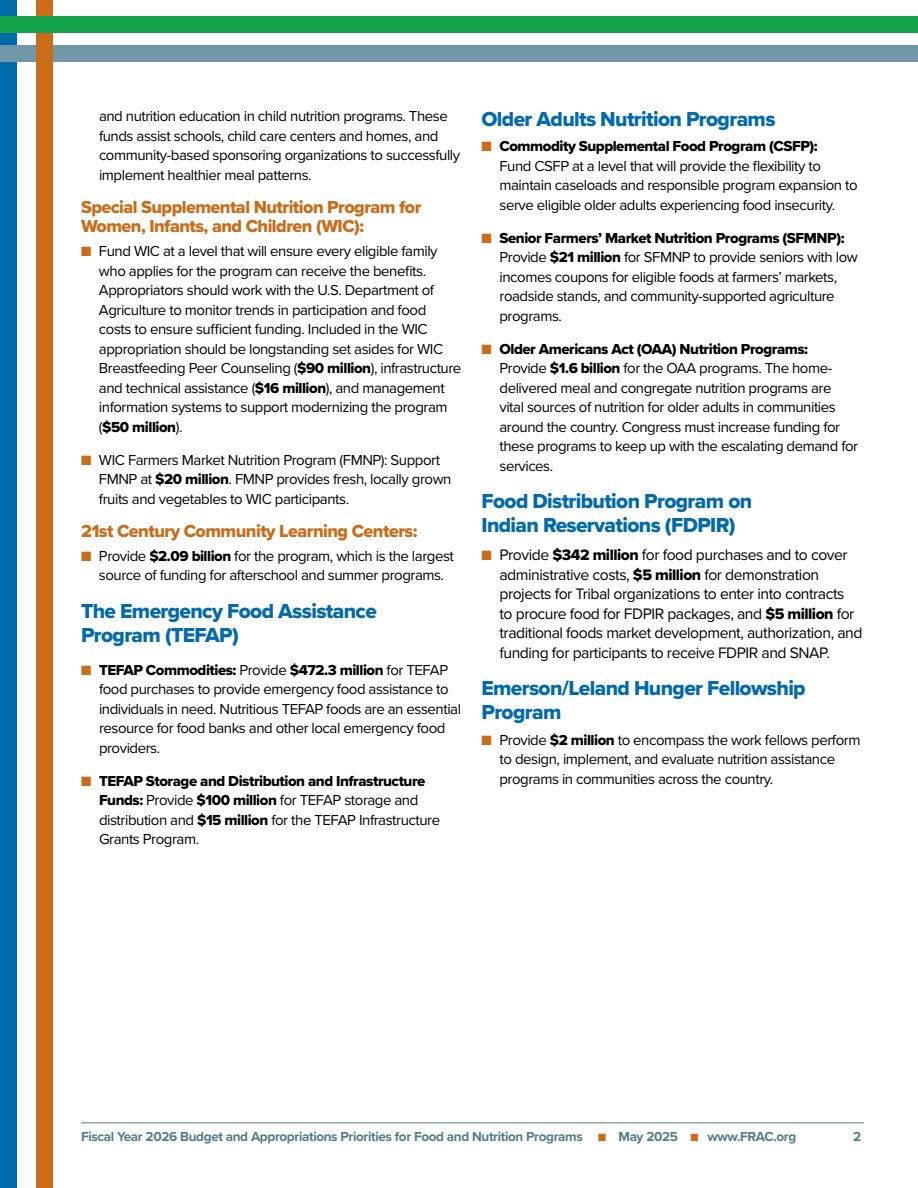
<style>
.page{position:relative;width:918px;height:1188px;background:#fff}
.page>*{position:absolute;margin:0;border:0;box-sizing:border-box;transform-origin:0 0}
.t1{font:21px/24px "Proxima Nova Extrabld";letter-spacing:-.03em;color:#006aad}
.t2{font:18px/19.5px "Proxima Nova Extrabld";letter-spacing:-.03em;color:#ca6c18}
.t3{font:15.75px/19.5px "Proxima Nova";letter-spacing:-.03em;color:#000}
.t4{font:15px/19.5px "Proxima Nova";letter-spacing:-.03em;color:#000}
.t5{font:15px "Proxima Nova Extrabld";letter-spacing:-.03em;color:#000}
.t6{font:700 13.5px "Proxima Nova";letter-spacing:-.025em;color:#527c85}
.s1{color:#ca6c18}
.s2{font-family:"Proxima Nova Extrabld"}
.s3{font-family:"Proxima Nova"}
</style>
<div class="page">
<div style="left:0;top:0;width:17px;height:1188px;background:#006aad"></div>
<div style="left:0;top:46px;width:918px;height:16px;background:#7297a9"></div>
<div style="left:36px;top:0;width:16px;height:1188px;background:#ca6c18"></div>
<div style="left:0;top:17px;width:918px;height:16px;background:#14a24a"></div>
<hr style="left:81px;top:1122px;width:783px;height:1px;background:#527c85">
<p class="t4" style="left:99px;top:106px;width:363px">and nutrition education in child nutrition programs. These funds assist schools, child care centers and homes, and community-based sponsoring organizations to successfully implement healthier meal patterns.</p>
<p class="t2" style="left:81px;top:197px;width:342px">Special Supplemental Nutrition Program for<br>Women, Infants, and Children (WIC):</p>
<p class="t4" style="left:99px;top:241px;width:364px;text-indent:-18px"><span class="s1">■</span> Fund WIC at a level that will ensure every eligible family who applies for the program can receive the benefits.<br>Appropriators should work with the U.S. Department of Agriculture to monitor trends in participation and food costs to ensure sufficient funding. Included in the WIC appropriation should be longstanding set asides for WIC Breastfeeding Peer Counseling (<span class="s2">$90 million</span>), infrastructure and technical assistance (<span class="s2">$16 million</span>), and management information systems to support modernizing the program</p>
<p class="t5" style="left:99px;top:415px;width:85px"><span class="s3">(</span>$50 million<span class="s3">).</span></p>
<p class="t4" style="left:99px;top:449px;width:354px;text-indent:-18px"><span class="s1">■</span> WIC Farmers Market Nutrition Program (FMNP): Support<br>FMNP at <span class="s2">$20 million</span>. FMNP provides fresh, locally grown fruits and vegetables to WIC participants.</p>
<p class="t2" style="left:81px;top:521px;width:338px">21st Century Community Learning Centers:</p>
<p class="t4" style="left:81px;top:545px;width:374px;text-align:center"><span class="s1">■</span> Provide <span class="s2">$2.09 billion</span> for the program, which is the largest source of funding for afterschool and summer programs.</p>
<h1 class="t1" style="left:81px;top:598px;width:297px">The Emergency Food Assistance<br>Program (TEFAP)</h1>
<p class="t5" style="left:81px;top:658px;width:369px"><span class="s1">■</span> TEFAP Commodities: <span class="s3">Provide</span> $472.3 million <span class="s3">for TEFAP</span></p>
<p class="t4" style="left:99px;top:679px;width:364px">food purchases to provide emergency food assistance to individuals in need. Nutritious TEFAP foods are an essential resource for food banks and other local emergency food providers.</p>
<p class="t5" style="left:81px;top:769px;width:346px"><span class="s1">■</span> TEFAP Storage and Distribution and Infrastructure</p>
<p class="t4" style="left:99px;top:790px;width:343px"><span class="s2">Funds:</span> Provide <span class="s2">$100 million</span> for TEFAP storage and distribution and <span class="s2">$15 million</span> for the TEFAP Infrastructure<br>Grants Program.</p>
<h1 class="t1" style="left:482px;top:106px;width:296px">Older Adults Nutrition Programs</h1>
<p class="t5" style="left:482px;top:135px;width:338px"><span class="s1">■</span> Commodity Supplemental Food Program (CSFP):</p>
<p class="t4" style="left:500px;top:155px;width:360px">Fund CSFP at a level that will provide the flexibility to maintain caseloads and responsible program expansion to serve eligible older adults experiencing food insecurity.</p>
<p class="t5" style="left:482px;top:227px;width:365px"><span class="s1">■</span> Senior Farmers’ Market Nutrition Programs (SFMNP):</p>
<p class="t4" style="left:500px;top:247px;width:360px">Provide <span class="s2">$21 million</span> for SFMNP to provide seniors with low incomes coupons for eligible foods at farmers’ markets, roadside stands, and community-supported agriculture programs.</p>
<p class="t5" style="left:482px;top:338px;width:328px"><span class="s1">■</span> Older Americans Act (OAA) Nutrition Programs:</p>
<p class="t4" style="left:500px;top:358px;width:360px">Provide <span class="s2">$1.6 billion</span> for the OAA programs. The home&shy;delivered meal and congregate nutrition programs are vital sources of nutrition for older adults in communities around the country. Congress must increase funding for these programs to keep up with the escalating demand for services.</p>
<h1 class="t1" style="left:482px;top:488px;width:272px">Food Distribution Program on<br>Indian Reservations (FDPIR)</h1>
<p class="t3" style="left:500px;top:545px;width:365px;text-indent:-18px"><span class="s1">■</span> Provide <span class="s2">$342 million</span> for food purchases and to cover administrative costs, <span class="s2">$5 million</span> for demonstration projects for Tribal organizations to enter into contracts<br>to procure food for FDPIR packages, and <span class="s2">$5 million</span> for traditional foods market development, authorization, and funding for participants to receive FDPIR and SNAP.</p>
<h1 class="t1" style="left:482px;top:676px;width:326px">Emerson/Leland Hunger Fellowship<br>Program</h1>
<p class="t4" style="left:500px;top:729px;width:362px;text-indent:-18px"><span class="s1">■</span> Provide <span class="s2">$2 million</span> to encompass the work fellows perform to design, implement, and evaluate nutrition assistance programs in communities across the country.</p>
<p class="t6" style="left:81px;top:1127px;width:717px">Fiscal Year 2026 Budget and Appropriations Priorities for Food and Nutrition Programs <span class="s1">■</span> May 2025 <span class="s1">■</span> www.FRAC.org</p>
<p class="t6" style="left:853px;top:1127px;width:10px">2</p>
</div>
